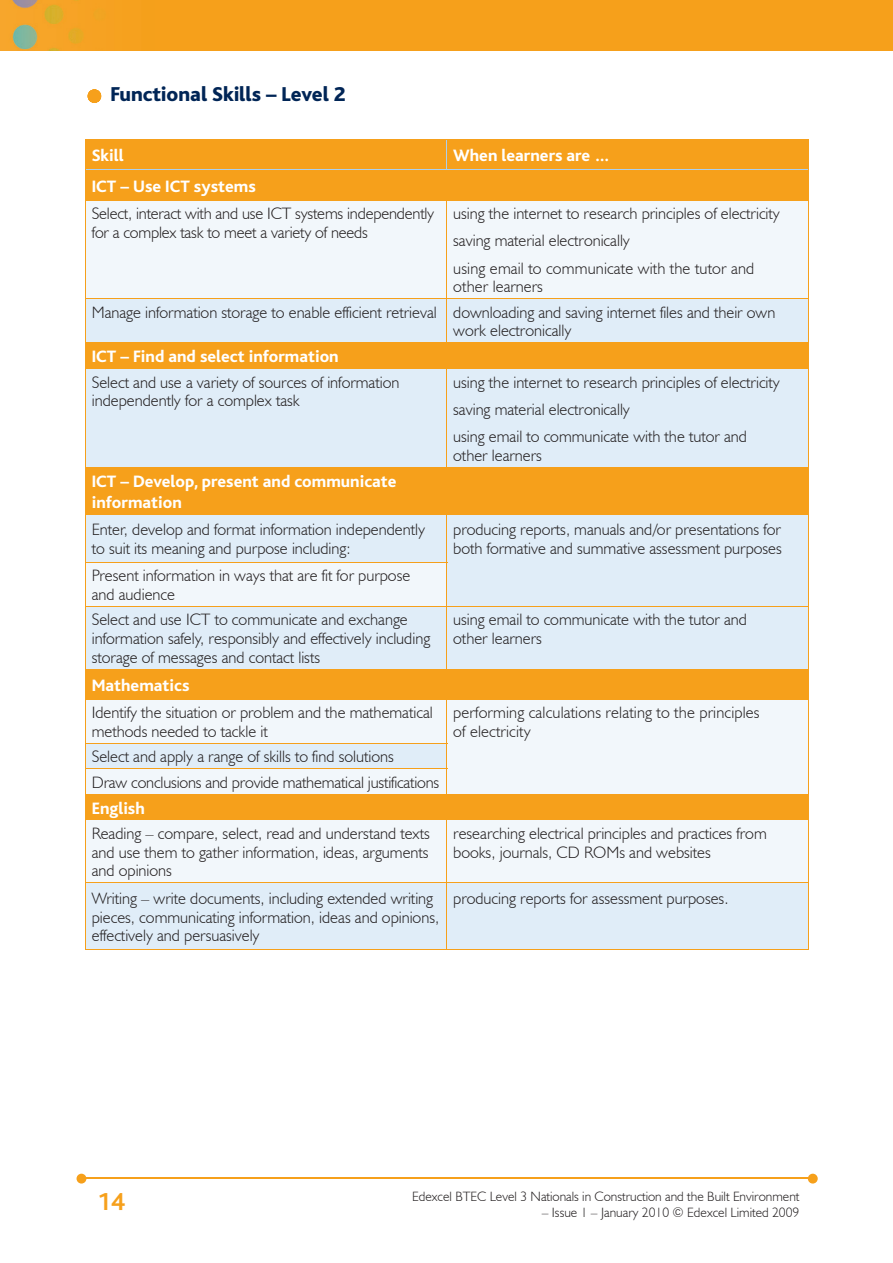
<style>
.page{position:relative;width:893px;height:1263px;background:#fff}
.page>*{position:absolute;margin:0;border:0;box-sizing:border-box;transform-origin:0 0}
.t1{font:700 25.5px "Bliss";color:#f6a01b}
.t2{font:800 21px "Bliss";color:#002556}
.t3{font:800 17.25px/21px "Bliss";color:#fff}
.t4{font:300 16.5px/18.8px "Humanist 521 BT";color:#231f20}
.t5{font:300 13.5px "Humanist 521 BT";color:#231f20}
</style>
<div class="page">
<img style="left:0;top:0;width:893px;height:51px">
<hr style="left:82px;top:1178px;width:728px;height:1px;background:#f6a01b">
<svg style="left:808px;top:1174px;width:10px;height:9px"></svg>
<svg style="left:77px;top:1174px;width:9px;height:9px"></svg>
<svg style="left:88px;top:89px;width:13px;height:14px"></svg>
<div style="left:86px;top:140px;width:722px;height:60px;background:#f6a01b"></div>
<div style="left:86px;top:201px;width:722px;height:97px;background:#f2f7fb"></div>
<svg style="left:86px;top:299px;width:722px;height:650px;fill:#e0edf8"></svg>
<svg style="left:86px;top:343px;width:722px;height:476px;fill:#e0edf8"></svg>
<hr style="left:446px;top:140px;width:1px;height:30px;background:#accfed">
<hr style="left:86px;top:170px;width:361px;height:1px;background:#accfed">
<hr style="left:447px;top:170px;width:361px;height:1px;background:#accfed">
<hr style="left:85px;top:140px;width:1px;height:30px;background:#f6a01b">
<hr style="left:808px;top:140px;width:1px;height:30px;background:#f6a01b">
<hr style="left:85px;top:139px;width:362px;height:1px;background:#f6a01b">
<hr style="left:447px;top:139px;width:362px;height:1px;background:#f6a01b">
<hr style="left:446px;top:170px;width:1px;height:30px;background:#f6a01b">
<hr style="left:85px;top:170px;width:1px;height:30px;background:#f6a01b">
<hr style="left:808px;top:170px;width:1px;height:30px;background:#f6a01b">
<hr style="left:85px;top:200px;width:1px;height:98px;background:#f6a01b">
<hr style="left:85px;top:200px;width:362px;height:1px;background:#f6a01b">
<hr style="left:446px;top:200px;width:1px;height:98px;background:#f6a01b">
<hr style="left:808px;top:200px;width:1px;height:98px;background:#f6a01b">
<hr style="left:447px;top:200px;width:362px;height:1px;background:#f6a01b">
<hr style="left:85px;top:299px;width:1px;height:43px;background:#f6a01b">
<hr style="left:85px;top:298px;width:362px;height:1px;background:#f6a01b">
<hr style="left:446px;top:299px;width:1px;height:43px;background:#f6a01b">
<hr style="left:808px;top:299px;width:1px;height:43px;background:#f6a01b">
<hr style="left:447px;top:298px;width:362px;height:1px;background:#f6a01b">
<svg style="left:85px;top:343px;width:1px;height:25px"></svg>
<hr style="left:85px;top:342px;width:362px;height:1px;background:#f6a01b">
<svg style="left:446px;top:343px;width:1px;height:25px"></svg>
<svg style="left:808px;top:343px;width:1px;height:25px"></svg>
<hr style="left:447px;top:342px;width:362px;height:1px;background:#f6a01b">
<hr style="left:85px;top:369px;width:1px;height:98px;background:#f6a01b">
<hr style="left:85px;top:368px;width:362px;height:1px;background:#f6a01b">
<hr style="left:446px;top:369px;width:1px;height:98px;background:#f6a01b">
<hr style="left:808px;top:369px;width:1px;height:98px;background:#f6a01b">
<hr style="left:447px;top:368px;width:362px;height:1px;background:#f6a01b">
<hr style="left:85px;top:467px;width:1px;height:47px;background:#f6a01b">
<hr style="left:85px;top:467px;width:362px;height:1px;background:#f6a01b">
<hr style="left:446px;top:467px;width:1px;height:47px;background:#f6a01b">
<hr style="left:808px;top:467px;width:1px;height:47px;background:#f6a01b">
<hr style="left:447px;top:467px;width:362px;height:1px;background:#f6a01b">
<hr style="left:446px;top:514px;width:1px;height:48px;background:#f6a01b">
<hr style="left:85px;top:514px;width:1px;height:48px;background:#f6a01b">
<hr style="left:808px;top:514px;width:1px;height:48px;background:#f6a01b">
<hr style="left:808px;top:562px;width:1px;height:44px;background:#f6a01b">
<hr style="left:85px;top:514px;width:362px;height:1px;background:#f6a01b">
<hr style="left:447px;top:514px;width:362px;height:1px;background:#f6a01b">
<hr style="left:85px;top:563px;width:1px;height:43px;background:#f6a01b">
<hr style="left:85px;top:562px;width:362px;height:1px;background:#f6a01b">
<hr style="left:446px;top:563px;width:1px;height:43px;background:#f6a01b">
<hr style="left:85px;top:607px;width:1px;height:62px;background:#f6a01b">
<hr style="left:85px;top:606px;width:362px;height:1px;background:#f6a01b">
<hr style="left:446px;top:607px;width:1px;height:62px;background:#f6a01b">
<hr style="left:808px;top:607px;width:1px;height:62px;background:#f6a01b">
<hr style="left:447px;top:606px;width:362px;height:1px;background:#f6a01b">
<svg style="left:446px;top:670px;width:1px;height:29px"></svg>
<svg style="left:85px;top:670px;width:1px;height:29px"></svg>
<svg style="left:808px;top:670px;width:1px;height:29px"></svg>
<hr style="left:85px;top:669px;width:362px;height:1px;background:#f6a01b">
<hr style="left:447px;top:669px;width:362px;height:1px;background:#f6a01b">
<hr style="left:85px;top:700px;width:1px;height:43px;background:#f6a01b">
<hr style="left:85px;top:699px;width:362px;height:1px;background:#f6a01b">
<hr style="left:446px;top:700px;width:1px;height:43px;background:#f6a01b">
<hr style="left:808px;top:700px;width:1px;height:43px;background:#f6a01b">
<hr style="left:447px;top:699px;width:362px;height:1px;background:#f6a01b">
<hr style="left:85px;top:743px;width:362px;height:1px;background:#f6a01b">
<hr style="left:85px;top:768px;width:362px;height:1px;background:#f6a01b">
<svg style="left:85px;top:744px;width:1px;height:75px"></svg>
<hr style="left:85px;top:794px;width:362px;height:1px;background:#f6a01b">
<svg style="left:446px;top:744px;width:1px;height:75px"></svg>
<svg style="left:808px;top:743px;width:1px;height:76px"></svg>
<hr style="left:447px;top:794px;width:362px;height:1px;background:#f6a01b">
<hr style="left:85px;top:820px;width:1px;height:62px;background:#f6a01b">
<hr style="left:85px;top:819px;width:362px;height:1px;background:#f6a01b">
<hr style="left:446px;top:820px;width:1px;height:62px;background:#f6a01b">
<hr style="left:808px;top:820px;width:1px;height:62px;background:#f6a01b">
<hr style="left:447px;top:819px;width:362px;height:1px;background:#f6a01b">
<hr style="left:446px;top:883px;width:1px;height:66px;background:#f6a01b">
<hr style="left:85px;top:949px;width:362px;height:1px;background:#f6a01b">
<hr style="left:447px;top:949px;width:362px;height:1px;background:#f6a01b">
<hr style="left:85px;top:883px;width:1px;height:66px;background:#f6a01b">
<hr style="left:808px;top:883px;width:1px;height:66px;background:#f6a01b">
<hr style="left:85px;top:882px;width:362px;height:1px;background:#f6a01b">
<hr style="left:447px;top:882px;width:362px;height:1px;background:#f6a01b">
<p class="t2" style="left:111px;top:83px;width:237px">Functional Skills – Level 2</p>
<p class="t3" style="left:92px;top:146px;width:33px">Skill</p>
<p class="t3" style="left:453px;top:146px;width:158px">When learners are …</p>
<p class="t3" style="left:92px;top:176px;width:166px">ICT – Use ICT systems</p>
<p class="t4" style="left:92px;top:204px;width:344px">Select, interact with and use ICT systems independently for a complex task to meet a variety of needs</p>
<p class="t4" style="left:453px;top:199px;width:328px;line-height:27.3px">using the internet to research principles of electricity saving material electronically<br>using email to communicate with the tutor and</p>
<p class="t4" style="left:92px;top:274px;width:685px;line-height:25.3px;text-indent:361px">other learners<br>Manage information storage to enable efficient retrieval downloading and saving internet files and their own</p>
<p class="t4" style="left:453px;top:321px;width:120px">work electronically</p>
<p class="t3" style="left:92px;top:346px;width:248px">ICT – Find and select information</p>
<p class="t4" style="left:92px;top:372px;width:309px">Select and use a variety of sources of information independently for a complex task</p>
<p class="t4" style="left:453px;top:368px;width:328px;line-height:27.3px">using the internet to research principles of electricity saving material electronically<br>using email to communicate with the tutor and</p>
<p class="t4" style="left:453px;top:445px;width:90px">other learners</p>
<p class="t3" style="left:92px;top:471px;width:306px">ICT – Develop, present and communicate information</p>
<p class="t4" style="left:92px;top:520px;width:335px">Enter, develop and format information independently to suit its meaning and purpose including:</p>
<p class="t4" style="left:453px;top:520px;width:330px">producing reports, manuals and/or presentations for both formative and summative assessment purposes</p>
<p class="t4" style="left:92px;top:566px;width:320px">Present information in ways that are fit for purpose and audience</p>
<p class="t4" style="left:92px;top:610px;width:340px">Select and use ICT to communicate and exchange information safely, responsibly and effectively including storage of messages and contact lists</p>
<p class="t4" style="left:453px;top:610px;width:295px">using email to communicate with the tutor and other learners</p>
<p class="t3" style="left:92px;top:675px;width:99px">Mathematics</p>
<p class="t4" style="left:92px;top:703px;width:342px">Identify the situation or problem and the mathematical methods needed to tackle it</p>
<p class="t4" style="left:453px;top:703px;width:308px">performing calculations relating to the principles of electricity</p>
<p class="t4" style="left:92px;top:744px;width:349px;line-height:25.3px">Select and apply a range of skills to find solutions<br>Draw conclusions and provide mathematical justifications</p>
<p class="t3" style="left:92px;top:798px;width:55px">English</p>
<p class="t4" style="left:92px;top:823px;width:339px;text-align:justify">Reading – compare, select, read and understand texts and use them to gather information, ideas, arguments and opinions</p>
<p class="t4" style="left:453px;top:823px;width:315px">researching electrical principles and practices from books, journals, CD ROMs and websites</p>
<p class="t4" style="left:92px;top:888px;width:349px">Writing – write documents, including extended writing pieces, communicating information, ideas and opinions, effectively and persuasively</p>
<p class="t4" style="left:453px;top:888px;width:277px">producing reports for assessment purposes.</p>
<h1 class="t1" style="left:97px;top:1189px;width:29px">14</h1>
<p class="t5" style="left:412px;top:1188px;width:389px">Edexcel BTEC Level 3 Nationals in Construction and the Built Environment</p>
<p class="t5" style="left:542px;top:1204px;width:259px">– Issue 1 – January 2010 © Edexcel Limited 2009</p>
</div>
